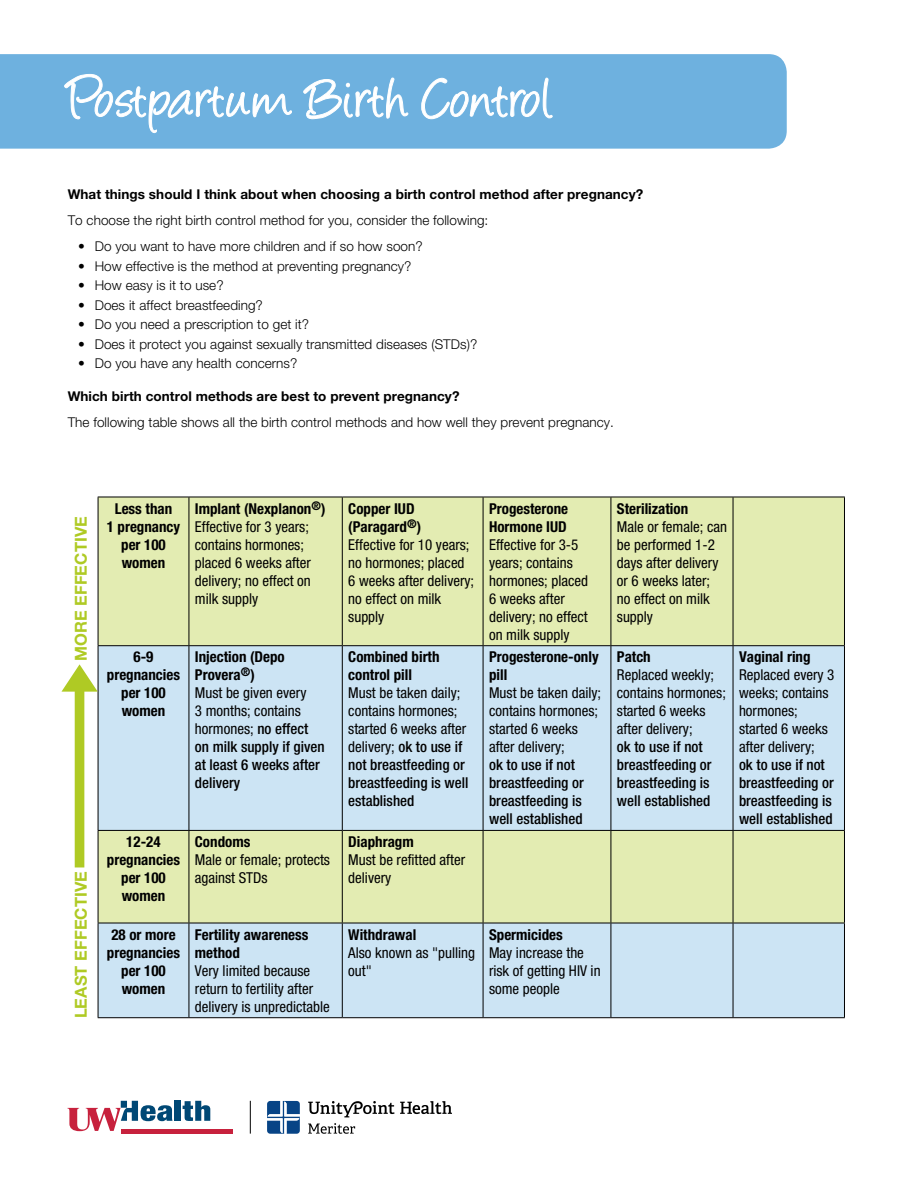
<style>
.page{position:relative;width:918px;height:1188px;background:#fff}
.page>*{position:absolute;margin:0;border:0;box-sizing:border-box;transform-origin:0 0}
.t1{font:64.5px "Angelina";letter-spacing:.02em;color:#fff}
.t2{font:700 16.5px "Helvetica Neue LT Std";letter-spacing:.005em;color:#afca24}
.t3{font:condensed 15px/18px "Helvetica Neue LT Std";color:#000}
.t4{font:500 condensed 15px/18px "Helvetica Neue LT Std";color:#000}
.t5{font:700 condensed 15px/18px "Helvetica Neue LT Std";color:#000;text-align:center}
.t6{font:300 13.5px "Helvetica Neue LT Std";letter-spacing:.005em;color:#000}
.t7{font:700 13.5px "Helvetica Neue LT Std";letter-spacing:.005em;color:#000}
.s1{font-weight:700}
.s2{font-weight:400}
.s3{font-weight:500}
</style>
<div class="page">
<div style="left:0;top:54px;width:787px;height:95px;background:#6eb1df"></div>
<svg style="left:64px;top:71px;width:228px;height:78px"></svg>
<svg style="left:303px;top:77px;width:106px;height:42px"></svg>
<svg style="left:421px;top:77px;width:132px;height:72px"></svg>
<svg style="left:308px;top:1101px;width:144px;height:16px"></svg>
<svg style="left:267px;top:1101px;width:33px;height:33px"></svg>
<svg style="left:308px;top:1123px;width:47px;height:11px"></svg>
<hr style="left:250px;top:1101px;width:1px;height:33px;background:#000">
<hr style="left:121px;top:1130px;width:112px;height:4px;background:#c7213d">
<div style="left:175px;top:1101px;width:6px;height:20px;background:#004875"></div>
<svg style="left:183px;top:1101px;width:27px;height:20px"></svg>
<svg style="left:68px;top:1101px;width:105px;height:30px"></svg>
<div style="left:99px;top:498px;width:745px;height:147px;background:#e3ecb2"></div>
<svg style="left:99px;top:646px;width:745px;height:371px;fill:#cce4f4"></svg>
<hr style="left:98px;top:497px;width:91px;height:1px;background:#000">
<hr style="left:98px;top:497px;width:1px;height:148px;background:#000">
<hr style="left:189px;top:497px;width:153px;height:1px;background:#000">
<hr style="left:189px;top:497px;width:1px;height:148px;background:#000">
<hr style="left:342px;top:497px;width:141px;height:1px;background:#000">
<hr style="left:342px;top:497px;width:1px;height:148px;background:#000">
<hr style="left:483px;top:497px;width:128px;height:1px;background:#000">
<hr style="left:483px;top:497px;width:1px;height:148px;background:#000">
<hr style="left:611px;top:497px;width:122px;height:1px;background:#000">
<hr style="left:611px;top:497px;width:1px;height:148px;background:#000">
<hr style="left:733px;top:497px;width:112px;height:1px;background:#000">
<hr style="left:733px;top:497px;width:1px;height:148px;background:#000">
<hr style="left:844px;top:497px;width:1px;height:148px;background:#000">
<hr style="left:98px;top:645px;width:91px;height:1px;background:#000">
<hr style="left:98px;top:646px;width:1px;height:184px;background:#000">
<hr style="left:189px;top:645px;width:153px;height:1px;background:#000">
<hr style="left:189px;top:646px;width:1px;height:184px;background:#000">
<hr style="left:342px;top:645px;width:141px;height:1px;background:#000">
<hr style="left:342px;top:646px;width:1px;height:184px;background:#000">
<hr style="left:483px;top:645px;width:128px;height:1px;background:#000">
<hr style="left:483px;top:646px;width:1px;height:184px;background:#000">
<hr style="left:611px;top:645px;width:122px;height:1px;background:#000">
<hr style="left:611px;top:646px;width:1px;height:184px;background:#000">
<hr style="left:733px;top:645px;width:112px;height:1px;background:#000">
<hr style="left:733px;top:646px;width:1px;height:184px;background:#000">
<hr style="left:844px;top:646px;width:1px;height:184px;background:#000">
<hr style="left:98px;top:830px;width:91px;height:1px;background:#000">
<hr style="left:98px;top:831px;width:1px;height:92px;background:#000">
<hr style="left:189px;top:830px;width:153px;height:1px;background:#000">
<hr style="left:189px;top:831px;width:1px;height:92px;background:#000">
<hr style="left:342px;top:830px;width:141px;height:1px;background:#000">
<hr style="left:342px;top:831px;width:1px;height:92px;background:#000">
<hr style="left:483px;top:830px;width:128px;height:1px;background:#000">
<hr style="left:483px;top:831px;width:1px;height:92px;background:#000">
<hr style="left:611px;top:830px;width:122px;height:1px;background:#000">
<hr style="left:611px;top:831px;width:1px;height:92px;background:#000">
<hr style="left:733px;top:830px;width:112px;height:1px;background:#000">
<hr style="left:733px;top:831px;width:1px;height:92px;background:#000">
<hr style="left:844px;top:831px;width:1px;height:92px;background:#000">
<hr style="left:98px;top:923px;width:91px;height:1px;background:#000">
<hr style="left:98px;top:923px;width:1px;height:94px;background:#000">
<hr style="left:189px;top:923px;width:153px;height:1px;background:#000">
<hr style="left:189px;top:923px;width:1px;height:94px;background:#000">
<hr style="left:342px;top:923px;width:141px;height:1px;background:#000">
<hr style="left:342px;top:923px;width:1px;height:94px;background:#000">
<hr style="left:483px;top:923px;width:128px;height:1px;background:#000">
<hr style="left:483px;top:923px;width:1px;height:94px;background:#000">
<hr style="left:611px;top:923px;width:122px;height:1px;background:#000">
<hr style="left:611px;top:923px;width:1px;height:94px;background:#000">
<hr style="left:733px;top:923px;width:112px;height:1px;background:#000">
<hr style="left:733px;top:923px;width:1px;height:94px;background:#000">
<hr style="left:844px;top:923px;width:1px;height:94px;background:#000">
<hr style="left:98px;top:1017px;width:91px;height:1px;background:#000">
<hr style="left:189px;top:1017px;width:153px;height:1px;background:#000">
<hr style="left:342px;top:1017px;width:141px;height:1px;background:#000">
<hr style="left:483px;top:1017px;width:128px;height:1px;background:#000">
<hr style="left:611px;top:1017px;width:122px;height:1px;background:#000">
<hr style="left:733px;top:1017px;width:112px;height:1px;background:#000">
<svg style="left:62px;top:664px;width:36px;height:203px"></svg>
<h1 class="t1" style="left:68px;top:72px;width:487px">Postpartum Birth Control</h1>
<p class="t7" style="left:68px;top:185px;width:577px">What things should I think about when choosing a birth control method after pregnancy?</p>
<p class="t6" style="left:68px;top:212px;width:422px">To choose the right birth control method for you, consider the following:</p>
<p class="t6" style="left:78px;top:238px;width:346px">• Do you want to have more children and if so how soon?</p>
<p class="t6" style="left:78px;top:258px;width:335px">• How effective is the method at preventing pregnancy?</p>
<p class="t6" style="left:78px;top:277px;width:147px">• How easy is it to use?</p>
<p class="t6" style="left:78px;top:297px;width:186px">• Does it affect breastfeeding?</p>
<p class="t6" style="left:78px;top:316px;width:232px">• Do you need a prescription to get it?</p>
<p class="t6" style="left:78px;top:336px;width:401px">• Does it protect you against sexually transmitted diseases (STDs)?</p>
<p class="t6" style="left:78px;top:355px;width:221px">• Do you have any health concerns?</p>
<p class="t7" style="left:68px;top:388px;width:393px">Which birth control methods are best to prevent pregnancy?</p>
<p class="t6" style="left:68px;top:414px;width:548px">The following table shows all the birth control methods and how well they prevent pregnancy.</p>
<p class="t2" style="left:71px;top:661px;width:147px;rotate:-90deg">MORE EFFECTIVE</p>
<p class="t2" style="left:71px;top:1018px;width:149px;rotate:-90deg">LEAST EFFECTIVE</p>
<p class="t5" style="left:107px;top:499px;width:75px">Less than<br>1 pregnancy per 100 women</p>
<p class="t3" style="left:195px;top:499px;width:132px"><span class="s1">Implant (Nexplanon</span><sup>®</sup><span class="s1">)<br></span>Effective for 3 years; contains hormones; placed 6 weeks after delivery; no effect on milk supply</p>
<p class="t3" style="left:348px;top:499px;width:127px"><span class="s1">Copper IUD (Paragard</span><sup>®</sup><span class="s1">)<br></span>Effective for 10 years; no hormones; placed<br>6 weeks after delivery; no effect on milk supply</p>
<p class="t5" style="left:489px;top:499px;width:81px;text-align:left">Progesterone<br>Hormone IUD</p>
<p class="t3" style="left:489px;top:535px;width:101px">Effective for 3-5 years; contains hormones; placed<br>6 weeks after delivery; no effect on milk supply</p>
<p class="t5" style="left:107px;top:648px;width:75px">6-9 pregnancies per 100 women</p>
<p class="t4" style="left:195px;top:648px;width:131px"><span class="s1">Injection (Depo<br>Provera</span><sup>®</sup><span class="s1">)<br></span><span class="s2">Must be given every<br>3 months; contains hormones;</span> no effect on milk supply if given at least 6 weeks after delivery</p>
<p class="t5" style="left:348px;top:648px;width:93px;text-align:left">Combined birth control pill</p>
<p class="t3" style="left:348px;top:684px;width:122px">Must be taken daily; contains hormones; started 6 weeks after delivery; <span class="s3">ok to use if not breastfeeding or breastfeeding is well established</span></p>
<p class="t5" style="left:107px;top:833px;width:75px">12-24 pregnancies per 100 women</p>
<p class="t5" style="left:195px;top:833px;width:57px">Condoms</p>
<p class="t3" style="left:195px;top:851px;width:137px">Male or female; protects against STDs</p>
<p class="t5" style="left:107px;top:925px;width:75px">28 or more pregnancies per 100 women</p>
<p class="t5" style="left:195px;top:925px;width:115px;text-align:left">Fertility awareness method</p>
<p class="t3" style="left:195px;top:961px;width:136px">Very limited because return to fertility after delivery is unpredictable</p>
<p class="t5" style="left:348px;top:833px;width:67px">Diaphragm</p>
<p class="t3" style="left:348px;top:851px;width:118px">Must be refitted after delivery</p>
<p class="t5" style="left:348px;top:925px;width:70px">Withdrawal</p>
<p class="t3" style="left:348px;top:943px;width:128px">Also known as "pulling out"</p>
<p class="t5" style="left:489px;top:648px;width:111px;text-align:left">Progesterone-only pill</p>
<p class="t3" style="left:489px;top:684px;width:114px">Must be taken daily; contains hormones; started 6 weeks after delivery;</p>
<p class="t4" style="left:489px;top:756px;width:96px">ok to use if not breastfeeding or breastfeeding is well established</p>
<p class="t5" style="left:489px;top:925px;width:75px">Spermicides</p>
<p class="t3" style="left:489px;top:943px;width:113px">May increase the risk of getting HIV in some people</p>
<p class="t5" style="left:617px;top:499px;width:73px">Sterilization</p>
<p class="t3" style="left:617px;top:517px;width:112px">Male or female; can be performed 1-2 days after delivery or 6 weeks later; no effect on milk supply</p>
<p class="t5" style="left:617px;top:648px;width:35px">Patch</p>
<p class="t3" style="left:617px;top:666px;width:111px">Replaced weekly; contains hormones; started 6 weeks after delivery;</p>
<p class="t4" style="left:617px;top:738px;width:96px">ok to use if not breastfeeding or breastfeeding is well established</p>
<p class="t5" style="left:739px;top:648px;width:73px">Vaginal ring</p>
<p class="t3" style="left:739px;top:666px;width:97px">Replaced every 3 weeks; contains hormones; started 6 weeks after delivery;</p>
<p class="t4" style="left:739px;top:756px;width:96px">ok to use if not breastfeeding or breastfeeding is well established</p>
</div>
